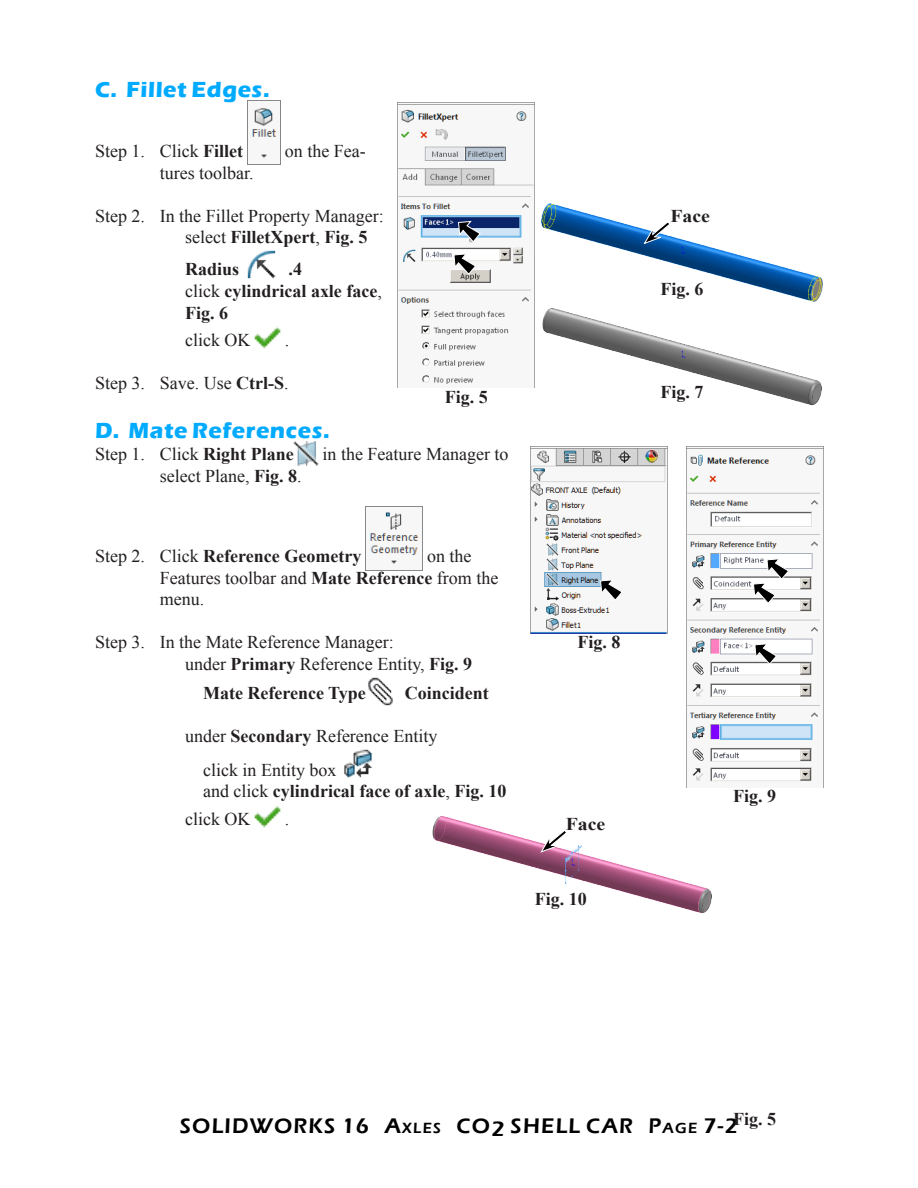
<style>
.page{position:relative;width:918px;height:1188px;background:#fff}
.page>*{position:absolute;margin:0;border:0;box-sizing:border-box;transform-origin:0 0}
.Subhead_1{font:700 22.5px "Eras ITC";letter-spacing:.025em;color:#00abff}
.t1{font:600 21.75px "Eras ITC";letter-spacing:.055em;color:#000}
.Body_text{font:18px/21.6px "Times New Roman";color:#231f20}
.Body_text-2{font:700 18px/21.6px "Times New Roman";color:#231f20}
.Fig_No{font:700 18px "Times New Roman";color:#231f20}
.Coor{font:700 18px "Times New Roman";color:#231f20;scale:1.1 1}
.s1{font-weight:700}
.s2{font-weight:400}
.s3{font-size:15.15px}
</style>
<div class="page">
<img style="left:248px;top:100px;width:32px;height:58px">
<img style="left:247px;top:250px;width:29px;height:29px">
<img style="left:254px;top:326px;width:27px;height:23px">
<img style="left:294px;top:442px;width:24px;height:24px">
<img style="left:366px;top:507px;width:57px;height:64px">
<img style="left:368px;top:677px;width:25px;height:29px">
<img style="left:344px;top:749px;width:28px;height:29px">
<img style="left:254px;top:805px;width:27px;height:23px">
<img style="left:541px;top:204px;width:281px;height:98px">
<svg style="left:644px;top:221px;width:27px;height:23px"></svg>
<img style="left:542px;top:308px;width:280px;height:97px">
<img style="left:432px;top:816px;width:280px;height:98px">
<svg style="left:540px;top:829px;width:28px;height:24px"></svg>
<img style="left:398px;top:103px;width:137px;height:284px">
<svg style="left:453px;top:253px;width:23px;height:22px"></svg>
<svg style="left:458px;top:221px;width:23px;height:21px"></svg>
<img style="left:686px;top:447px;width:137px;height:340px">
<svg style="left:754px;top:643px;width:23px;height:22px"></svg>
<svg style="left:753px;top:558px;width:36px;height:46px"></svg>
<img style="left:530px;top:447px;width:137px;height:186px">
<svg style="left:600px;top:579px;width:23px;height:22px"></svg>
<p class="Subhead_1" style="left:95px;top:76px;width:176px">C. Fillet Edges.</p>
<p class="Body_text" style="left:95px;top:140px;width:150px">Step 1. Click <span class="s1">Fillet</span></p>
<p class="Body_text" style="left:285px;top:140px;width:82px">on the Fea-</p>
<p class="Body_text" style="left:160px;top:161px;width:95px">tures toolbar.</p>
<p class="Body_text" style="left:185px;top:205px;width:200px;text-indent:-90px">Step 2. In the Fillet Property Manager: select <span class="s1">FilletXpert</span>, <span class="s1">Fig. 5</span></p>
<p class="Body_text-2" style="left:185px;top:258px;width:56px">Radius</p>
<p class="Body_text-2" style="left:185px;top:258px;width:198px;text-indent:104px">.4<br><span class="s2">click</span> cylindrical axle face<span class="s2">,<br></span>Fig. 6</p>
<p class="Body_text" style="left:185px;top:329px;width:67px">click OK</p>
<p class="Body_text" style="left:285px;top:329px;width:6px">.</p>
<p class="Body_text" style="left:95px;top:372px;width:195px">Step 3. Save. Use <span class="s1">Ctrl-S</span>.</p>
<p class="Subhead_1" style="left:95px;top:418px;width:236px">D. Mate References.</p>
<p class="Body_text" style="left:95px;top:443px;width:200px">Step 1. Click <span class="s1">Right Plane</span></p>
<p class="Body_text" style="left:323px;top:443px;width:187px">in the Feature Manager to</p>
<p class="Body_text" style="left:160px;top:464px;width:143px">select Plane, <span class="s1">Fig. 8</span>.</p>
<p class="Fig_No" style="left:445px;top:384px;width:45px">Fig. 5</p>
<p class="Body_text-2" style="left:95px;top:545px;width:268px"><span class="s2">Step 2. Click</span> Reference Geometry</p>
<p class="Body_text" style="left:160px;top:545px;width:340px;text-indent:267px">on the<br>Features toolbar and <span class="s1">Mate Reference</span> from the menu.</p>
<p class="Body_text" style="left:185px;top:631px;width:289px;text-indent:-90px">Step 3. In the Mate Reference Manager:<br>under <span class="s1">Primary</span> Reference Entity, <span class="s1">Fig. 9</span></p>
<p class="Body_text-2" style="left:203px;top:682px;width:164px">Mate Reference Type</p>
<p class="Body_text-2" style="left:405px;top:682px;width:86px">Coincident</p>
<p class="Body_text" style="left:203px;top:719px;width:236px;line-height:33.6px;text-indent:-18px">under <span class="s1">Secondary</span> Reference Entity click in Entity box</p>
<p class="Body_text-2" style="left:185px;top:777px;width:323px;line-height:27.6px;text-indent:18px"><span class="s2">and click</span> cylindrical face of axle<span class="s2">,</span> Fig. 10 <span class="s2">click OK</span></p>
<p class="Body_text" style="left:285px;top:808px;width:6px">.</p>
<p class="Fig_No" style="left:577px;top:630px;width:45px">Fig. 8</p>
<p class="Coor" style="left:566px;top:812px;width:37px">Face</p>
<p class="Fig_No" style="left:535px;top:886px;width:54px">Fig. 10</p>
<p class="Coor" style="left:670px;top:203px;width:37px">Face</p>
<p class="Fig_No" style="left:660px;top:276px;width:45px">Fig. 6</p>
<p class="Fig_No" style="left:660px;top:380px;width:45px">Fig. 7</p>
<p class="Fig_No" style="left:733px;top:784px;width:45px">Fig. 9</p>
<p class="Fig_No" style="left:733px;top:1107px;width:45px">Fig. 5</p>
<p class="t1" style="left:180px;top:1114px;width:560px">SOLIDWORKS 16 A<span class="s3">XLES</span> CO2 SHELL CAR P<span class="s3">AGE</span> 7-2</p>
</div>
